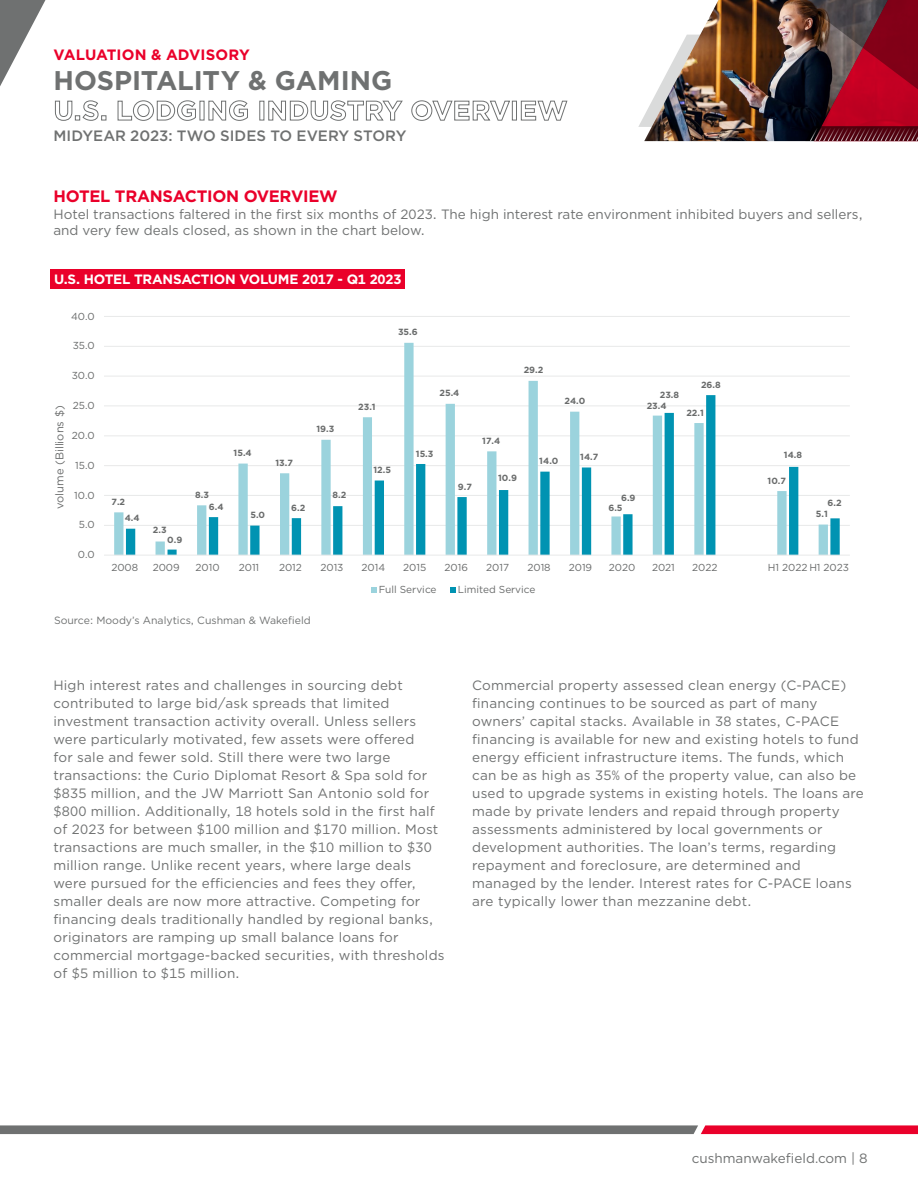
<style>
.page{position:relative;width:918px;height:1188px;background:#fff}
.page>*{position:absolute;margin:0;border:0;box-sizing:border-box;transform-origin:0 0}
.t1{font:700 27px/30px "Gotham";color:#6f7171}
.Subheader{font:700 16.5px "Gotham";letter-spacing:-.015em;color:#ea002a}
.t2{font:500 15px "Gotham";letter-spacing:.005em;color:#6f7171}
.t3{font:700 15px "Gotham";letter-spacing:.005em;color:#ea002a}
.body_copy{font:13.5px/18px "Gotham";letter-spacing:.015em;color:#6f7171}
.Charts_Header{font:700 13.5px "Gotham";letter-spacing:-.015em;color:#fff}
.t4{font:11.1px "Gotham";letter-spacing:-.005em;color:#696b6b}
.t5{font:10.5px "Gotham";color:#6f7171}
.t6{font:10.2px "Gotham";letter-spacing:-.005em;color:#696b6b}
.t7{font:700 9px "Gotham";letter-spacing:.01em;color:#696b6b}
</style>
<div class="page">
<svg style="left:0;top:1125px;width:918px;height:9px;background:#925f69"></svg>
<img style="left:638px;top:0;width:280px;height:141px">
<svg style="left:0;top:0;width:46px;height:86px"></svg>
<div style="left:51px;top:269px;width:354px;height:20px;background:#ea002a"></div>
<svg style="left:104px;top:316px;width:746px;height:277px"></svg>
<p class="t3" style="left:53px;top:45px;width:198px">VALUATION &amp; ADVISORY</p>
<h1 class="t1" style="left:53px;top:65px;width:516px">HOSPITALITY &amp; GAMING<br>U.S. LODGING INDUSTRY OVERVIEW</h1>
<p class="t2" style="left:53px;top:126px;width:355px">MIDYEAR 2023: TWO SIDES TO EVERY STORY</p>
<p class="Subheader" style="left:53px;top:185px;width:286px">HOTEL TRANSACTION OVERVIEW</p>
<p class="body_copy" style="left:53px;top:205px;width:811px;line-height:16.5px">Hotel transactions faltered in the first six months of 2023. The high interest rate environment inhibited buyers and sellers, and very few deals closed, as shown in the chart below.</p>
<p class="Charts_Header" style="left:54px;top:271px;width:349px">U.S. HOTEL TRANSACTION VOLUME 2017 - Q1 2023</p>
<p class="t6" style="left:71px;top:309px;width:25px">40.0</p>
<p class="t7" style="left:398px;top:326px;width:21px">35.6</p>
<p class="t6" style="left:73px;top:339px;width:24px">35.0</p>
<p class="t6" style="left:72px;top:369px;width:25px">30.0</p>
<p class="t7" style="left:524px;top:364px;width:21px">29.2</p>
<p class="t7" style="left:701px;top:379px;width:21px">26.8</p>
<p class="t6" style="left:73px;top:399px;width:23px">25.0</p>
<p class="t4" style="left:52px;top:509px;width:105px;rotate:-90deg">volume (Billions $)</p>
<p class="t6" style="left:72px;top:429px;width:24px">20.0</p>
<p class="t6" style="left:75px;top:459px;width:21px">15.0</p>
<p class="t6" style="left:74px;top:489px;width:22px">10.0</p>
<p class="t6" style="left:79px;top:518px;width:17px">5.0</p>
<p class="t7" style="left:112px;top:496px;width:15px">7.2</p>
<p class="t7" style="left:125px;top:512px;width:16px">4.4</p>
<p class="t7" style="left:153px;top:524px;width:15px">2.3</p>
<p class="t7" style="left:234px;top:447px;width:20px">15.4</p>
<p class="t7" style="left:195px;top:489px;width:15px">8.3</p>
<p class="t7" style="left:209px;top:501px;width:16px">6.4</p>
<p class="t7" style="left:250px;top:509px;width:16px">5.0</p>
<p class="t7" style="left:275px;top:457px;width:19px">13.7</p>
<p class="t7" style="left:291px;top:502px;width:16px">6.2</p>
<p class="t7" style="left:316px;top:423px;width:19px">19.3</p>
<p class="t7" style="left:333px;top:488px;width:15px">8.2</p>
<p class="t7" style="left:358px;top:401px;width:19px">23.1</p>
<p class="t7" style="left:373px;top:464px;width:19px">12.5</p>
<p class="t7" style="left:440px;top:387px;width:21px">25.4</p>
<p class="t7" style="left:416px;top:447px;width:19px">15.3</p>
<p class="t7" style="left:482px;top:435px;width:20px">17.4</p>
<p class="t7" style="left:458px;top:480px;width:16px">9.7</p>
<p class="t7" style="left:498px;top:472px;width:20px">10.9</p>
<p class="t7" style="left:565px;top:395px;width:22px">24.0</p>
<p class="t7" style="left:660px;top:389px;width:21px">23.8</p>
<p class="t7" style="left:647px;top:400px;width:21px">23.4</p>
<p class="t7" style="left:686px;top:407px;width:19px">22.1</p>
<p class="t7" style="left:539px;top:455px;width:21px">14.0</p>
<p class="t7" style="left:580px;top:451px;width:20px">14.7</p>
<p class="t7" style="left:621px;top:492px;width:16px">6.9</p>
<p class="t7" style="left:608px;top:502px;width:16px">6.5</p>
<p class="t7" style="left:784px;top:449px;width:20px">14.8</p>
<p class="t7" style="left:768px;top:475px;width:20px">10.7</p>
<p class="t7" style="left:828px;top:497px;width:16px">6.2</p>
<p class="t7" style="left:816px;top:508px;width:13px">5.1</p>
<p class="t7" style="left:167px;top:534px;width:17px">0.9</p>
<p class="t6" style="left:78px;top:548px;width:18px">0.0</p>
<p class="t6" style="left:111px;top:561px;width:28px">2008</p>
<p class="t6" style="left:153px;top:561px;width:29px">2009</p>
<p class="t6" style="left:196px;top:561px;width:26px">2010</p>
<p class="t6" style="left:239px;top:561px;width:22px">2011</p>
<p class="t6" style="left:279px;top:561px;width:24px">2012</p>
<p class="t6" style="left:320px;top:561px;width:24px">2013</p>
<p class="t6" style="left:362px;top:561px;width:25px">2014</p>
<p class="t6" style="left:403px;top:561px;width:24px">2015</p>
<p class="t6" style="left:445px;top:561px;width:25px">2016</p>
<p class="t6" style="left:486px;top:561px;width:24px">2017</p>
<p class="t6" style="left:528px;top:561px;width:25px">2018</p>
<p class="t6" style="left:569px;top:561px;width:25px">2019</p>
<p class="t6" style="left:609px;top:561px;width:28px">2020</p>
<p class="t6" style="left:652px;top:561px;width:24px">2021</p>
<p class="t6" style="left:692px;top:561px;width:27px">2022</p>
<p class="t6" style="left:768px;top:561px;width:83px">H1 2022 H1 2023</p>
<p class="t6" style="left:379px;top:583px;width:59px">Full Service</p>
<p class="t6" style="left:458px;top:583px;width:79px">Limited Service</p>
<p class="t5" style="left:54px;top:614px;width:258px">Source: Moody’s Analytics, Cushman &amp; Wakefield</p>
<p class="body_copy" style="left:53px;top:676px;width:393px">High interest rates and challenges in sourcing debt contributed to large bid/ask spreads that limited investment transaction activity overall. Unless sellers were particularly motivated, few assets were offered<br>for sale and fewer sold. Still there were two large transactions: the Curio Diplomat Resort &amp; Spa sold for $835 million, and the JW Marriott San Antonio sold for $800 million. Additionally, 18 hotels sold in the first half of 2023 for between $100 million and $170 million. Most transactions are much smaller, in the $10 million to $30 million range. Unlike recent years, where large deals were pursued for the efficiencies and fees they offer, smaller deals are now more attractive. Competing for financing deals traditionally handled by regional banks, originators are ramping up small balance loans for commercial mortgage-backed securities, with thresholds of $5 million to $15 million.</p>
<p class="body_copy" style="left:472px;top:676px;width:393px">Commercial property assessed clean energy (C-PACE) financing continues to be sourced as part of many owners’ capital stacks. Available in 38 states, C-PACE financing is available for new and existing hotels to fund energy efficient infrastructure items. The funds, which can be as high as 35% of the property value, can also be used to upgrade systems in existing hotels. The loans are made by private lenders and repaid through property assessments administered by local governments or development authorities. The loan’s terms, regarding repayment and foreclosure, are determined and managed by the lender. Interest rates for C-PACE loans are typically lower than mezzanine debt.</p>
<p class="body_copy" style="left:692px;top:1149px;width:178px">cushmanwakefield.com | 8</p>
</div>
